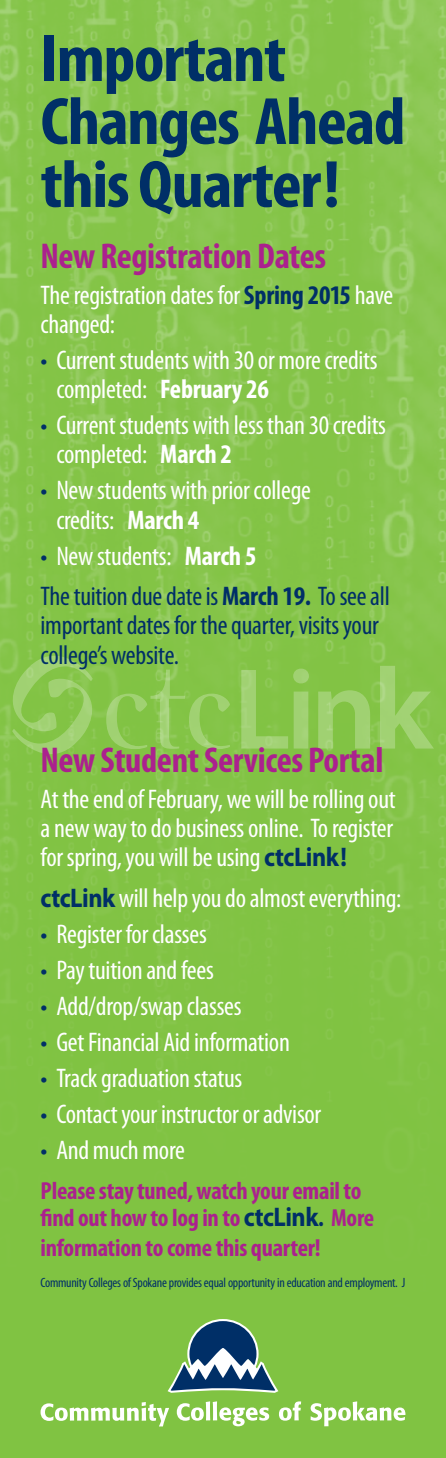
<style>
.page{position:relative;width:446px;height:1458px;background:#80c342}
.page>*{position:absolute;margin:0;border:0;box-sizing:border-box;transform-origin:0 0}
.t1{font:700 condensed 67.5px/63px "Myriad Pro";letter-spacing:-.02em;color:#002f67;scale:1.05 1}
.t2{font:700 condensed 36px "Myriad Pro";letter-spacing:-.01em;color:#ab218e}
.t3{font:condensed 27px/29.2px "Myriad Pro";letter-spacing:-.01em;color:#fff}
.t4{font:condensed 27px/40.5px "Myriad Pro";letter-spacing:-.01em;color:#002f67}
.t5{font:700 condensed 24.75px/27px "Myriad Pro";letter-spacing:-.01em;color:#ab218e}
.t6{font:condensed 13.5px "Myriad Pro";letter-spacing:-.02em;color:#002f67}
.s1{font-weight:700;color:#002f67}
.s2{color:#002f67}
.s3{font-weight:700}
.s4{color:#fff}
.s5{font-weight:700;color:#fff}
.s6{font-weight:700;font-stretch:normal;color:#002f67}
.s7{font-stretch:normal;font-size:27px;color:#002f67}
</style>
<div class="page">
<img style="left:0;top:0;width:446px;height:1102px">
<svg style="left:41px;top:1402px;width:128px;height:25px"></svg>
<svg style="left:177px;top:1401px;width:92px;height:25px"></svg>
<svg style="left:279px;top:1401px;width:22px;height:20px"></svg>
<svg style="left:310px;top:1401px;width:95px;height:25px"></svg>
<svg style="left:167px;top:1319px;width:111px;height:74px"></svg>
<svg style="left:241px;top:669px;width:68px;height:80px"></svg>
<svg style="left:318px;top:690px;width:52px;height:59px"></svg>
<svg style="left:380px;top:666px;width:53px;height:83px"></svg>
<svg style="left:106px;top:670px;width:124px;height:79px"></svg>
<svg style="left:10px;top:653px;width:89px;height:103px"></svg>
<h1 class="t1" style="left:41px;top:26px;width:349px">Important<br>Changes Ahead this Quarter!</h1>
<h2 class="t2" style="left:41px;top:233px;width:287px">New Registration Dates</h2>
<p class="t3" style="left:41px;top:280px;width:354px">The registration dates for <span class="s1">Spring 2015</span> have changed:</p>
<p class="t3" style="left:56px;top:345px;width:323px;text-indent:-16px"><span class="s2">•</span> Current students with 30 or more credits completed: <span class="s3">February 26</span></p>
<p class="t3" style="left:56px;top:410px;width:331px;text-indent:-16px"><span class="s2">•</span> Current students with less than 30 credits completed: <span class="s3">March 2</span></p>
<p class="t3" style="left:56px;top:476px;width:256px;text-indent:-16px"><span class="s2">•</span> New students with prior college credits: <span class="s3">March 4</span></p>
<p class="t4" style="left:41px;top:535px;width:350px">• <span class="s4">New students:</span> <span class="s5">March 5<br></span>The tuition due date is <span class="s3">March 19.</span> To see all</p>
<p class="t4" style="left:41px;top:611px;width:339px;line-height:29.2px">important dates for the quarter, visits your college’s website.</p>
<h2 class="t2" style="left:41px;top:737px;width:344px">New Student Services Portal</h2>
<p class="t3" style="left:41px;top:784px;width:356px;text-align:justify">At the end of February, we will be rolling out a new way to do business online. To register for spring, you will be using <span class="s6">ctcLink!</span></p>
<p class="t3" style="left:41px;top:883px;width:362px"><span class="s6">ctcLink</span> will help you do almost everything:</p>
<p class="t3" style="left:41px;top:919px;width:168px"><span class="s2">•</span> Register for classes</p>
<p class="t3" style="left:41px;top:955px;width:175px"><span class="s2">•</span> Pay tuition and fees</p>
<p class="t3" style="left:41px;top:991px;width:202px"><span class="s2">•</span> Add/drop/swap classes</p>
<p class="t3" style="left:41px;top:1027px;width:251px"><span class="s2">•</span> Get Financial Aid information</p>
<p class="t3" style="left:41px;top:1063px;width:203px"><span class="s2">•</span> Track graduation status</p>
<p class="t3" style="left:41px;top:1099px;width:282px"><span class="s2">•</span> Contact your instructor or advisor</p>
<p class="t3" style="left:41px;top:1135px;width:146px"><span class="s2">•</span> And much more</p>
<p class="t5" style="left:41px;top:1177px;width:335px">Please stay tuned, watch your email to find out how to log in to <span class="s7">ctcLink</span><span class="s2">.</span> More</p>
<p class="t5" style="left:41px;top:1233px;width:281px">information to come this quarter!</p>
<p class="t6" style="left:41px;top:1274px;width:366px">Community Colleges of Spokane provides equal opportunity in education and employment. J</p>
</div>
